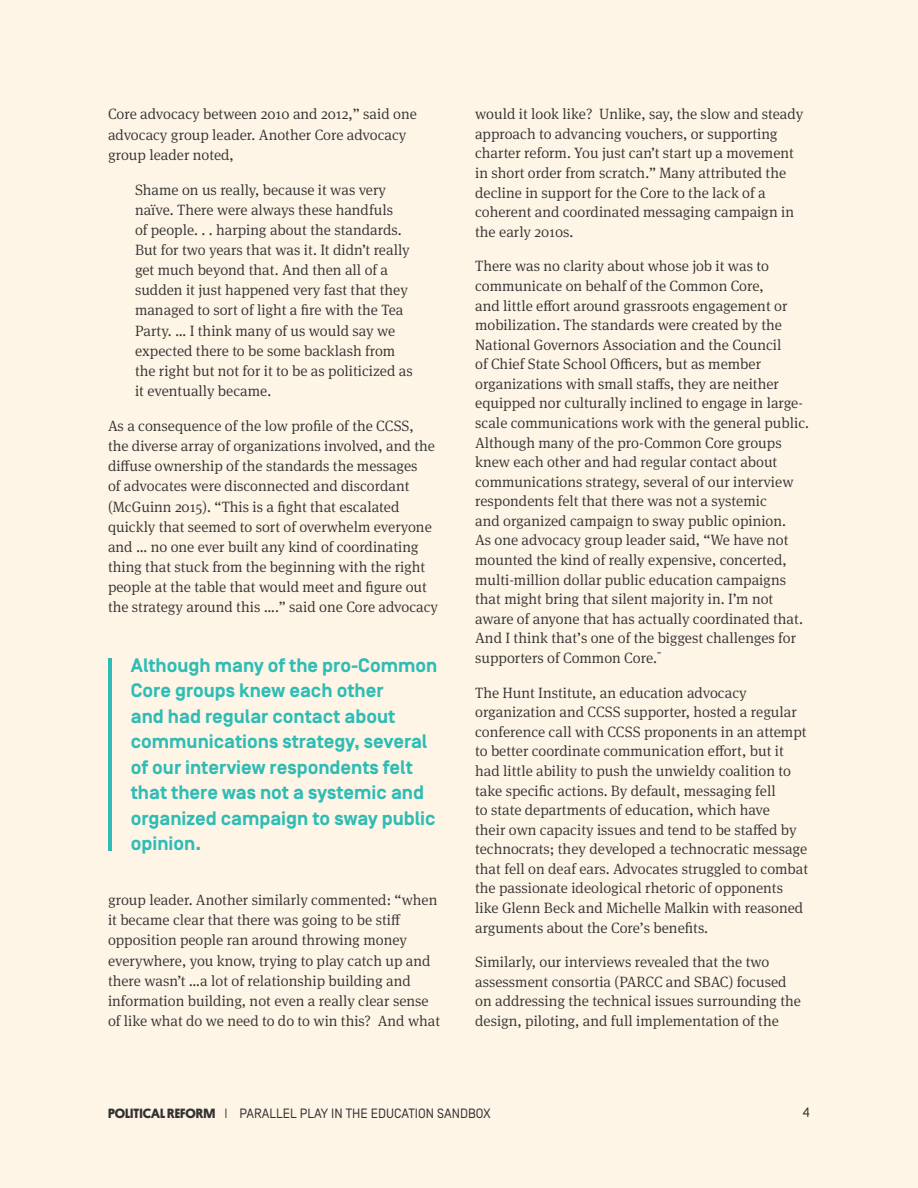
<style>
.page{position:relative;width:918px;height:1188px;background:#fff5e6}
.page>*{position:absolute;margin:0;border:0;box-sizing:border-box;transform-origin:0 0}
.t1{font:700 19.5px/25.5px "Simplon BP";color:#2ebcb4}
.t2{font:300 15px/19.6px "Meta Serif OT";color:#333233}
.t3{font:13.5px "Simplon BP Regular";color:#333233}
.s1{font-family:"Platform";font-weight:700}
</style>
<div class="page">
<hr style="left:108px;top:658px;width:3px;height:192px;background:#2ebcb4">
<p class="t2" style="left:108px;top:104px;width:310px;line-height:20.1px">Core advocacy between 2010 and 2012,” said one advocacy group leader. Another Core advocacy group leader noted,</p>
<p class="t2" style="left:135px;top:180px;width:279px;line-height:20.1px">Shame on us really, because it was very naïve. There were always these handfuls<br>of people. . . harping about the standards.<br>But for two years that was it. It didn’t really get much beyond that. And then all of a sudden it just happened very fast that they managed to sort of light a fire with the Tea Party. … I think many of us would say we expected there to be some backlash from the right but not for it to be as politicized as it eventually became.</p>
<p class="t2" style="left:108px;top:416px;width:332px;line-height:20.1px">As a consequence of the low profile of the CCSS,<br>the diverse array of organizations involved, and the diffuse ownership of the standards the messages<br>of advocates were disconnected and discordant (McGuinn 2015). “This is a fight that escalated quickly that seemed to sort of overwhelm everyone and … no one ever built any kind of coordinating thing that stuck from the beginning with the right people at the table that would meet and figure out the strategy around this ….” said one Core advocacy</p>
<h1 class="t1" style="left:131px;top:653px;width:308px">Although many of the pro-Common<br>Core groups knew each other<br>and had regular contact about communications strategy, several of our interview respondents felt that there was not a systemic and organized campaign to sway public opinion.</h1>
<p class="t2" style="left:108px;top:890px;width:334px;line-height:20.1px">group leader. Another similarly commented: “when it became clear that there was going to be stiff opposition people ran around throwing money everywhere, you know, trying to play catch up and there wasn’t …a lot of relationship building and information building, not even a really clear sense of like what do we need to do to win this? And what</p>
<p class="t2" style="left:475px;top:104px;width:330px">would it look like? Unlike, say, the slow and steady approach to advancing vouchers, or supporting charter reform. You just can’t start up a movement in short order from scratch.” Many attributed the decline in support for the Core to the lack of a coherent and coordinated messaging campaign in the early 2010s.</p>
<p class="t2" style="left:475px;top:256px;width:336px">There was no clarity about whose job it was to communicate on behalf of the Common Core,<br>and little effort around grassroots engagement or mobilization. The standards were created by the National Governors Association and the Council<br>of Chief State School Officers, but as member organizations with small staffs, they are neither equipped nor culturally inclined to engage in large&shy;scale communications work with the general public.<br>Although many of the pro-Common Core groups knew each other and had regular contact about communications strategy, several of our interview respondents felt that there was not a systemic<br>and organized campaign to sway public opinion.<br>As one advocacy group leader said, “We have not mounted the kind of really expensive, concerted, multi-million dollar public education campaigns that might bring that silent majority in. I’m not aware of anyone that has actually coordinated that.<br>And I think that’s one of the biggest challenges for supporters of Common Core.<sup>”</sup></p>
<p class="t2" style="left:475px;top:683px;width:335px">The Hunt Institute, an education advocacy organization and CCSS supporter, hosted a regular conference call with CCSS proponents in an attempt to better coordinate communication effort, but it had little ability to push the unwieldy coalition to take specific actions. By default, messaging fell<br>to state departments of education, which have<br>their own capacity issues and tend to be staffed by technocrats; they developed a technocratic message that fell on deaf ears. Advocates struggled to combat the passionate ideological rhetoric of opponents like Glenn Beck and Michelle Malkin with reasoned arguments about the Core’s benefits.</p>
<p class="t2" style="left:475px;top:952px;width:327px">Similarly, our interviews revealed that the two assessment consortia (PARCC and SBAC) focused on addressing the technical issues surrounding the design, piloting, and full implementation of the</p>
<p class="t3" style="left:108px;top:1106px;width:384px"><span class="s1">POLITICAL REFORM</span> | PARALLEL PLAY IN THE EDUCATION SANDBOX</p>
<p class="t3" style="left:803px;top:1104px;width:9px">4</p>
</div>
